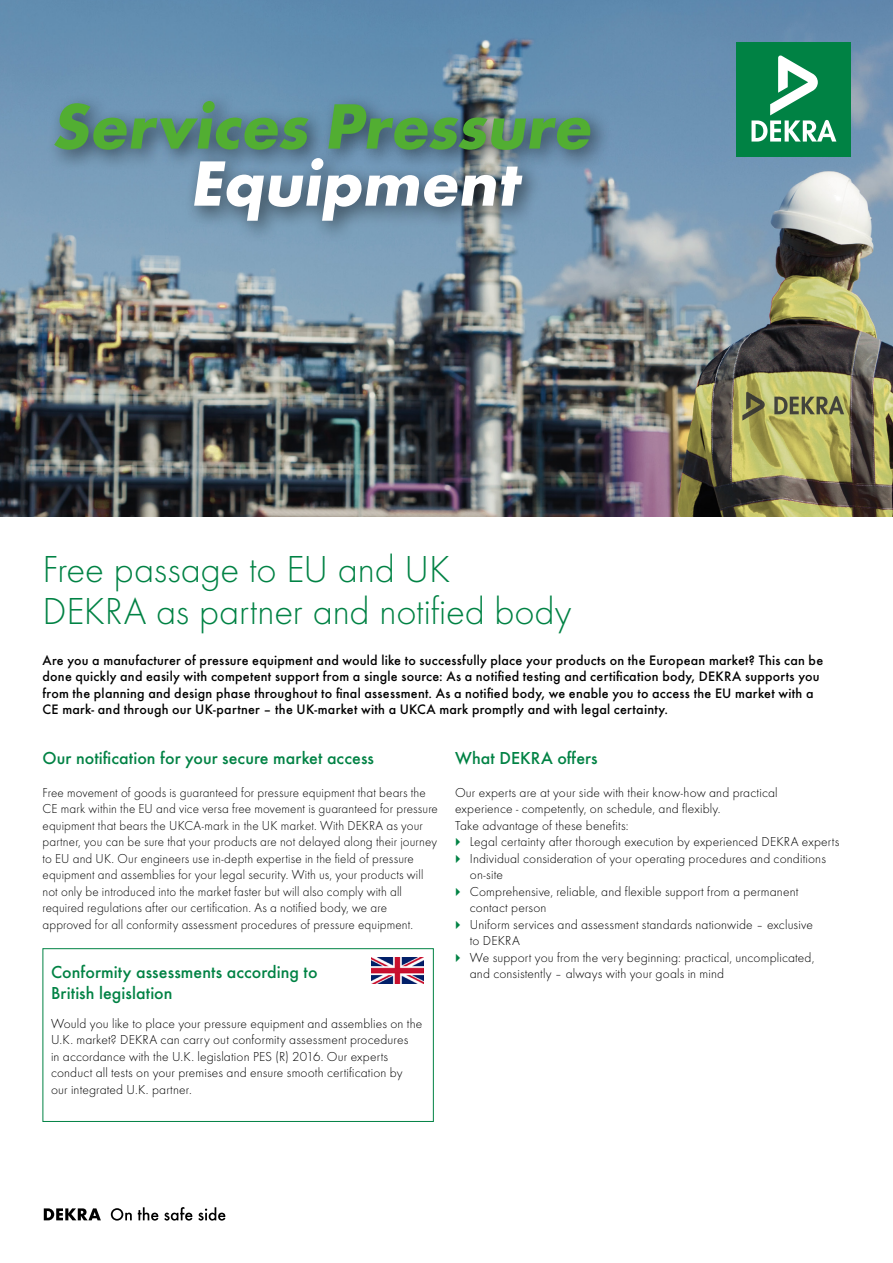
<style>
.page{position:relative;width:893px;height:1263px;background:#fff}
.page>*{position:absolute;margin:0;border:0;box-sizing:border-box;transform-origin:0 0}
.t1{font:700 66.3px "Futura";color:#52ae32}
.t2{font:700 66.3px "Futura";color:#fff}
.t3{font:300 39px/42px "Futura";letter-spacing:-.005em;color:#008244}
.t4{font:500 18px/21px "Futura";letter-spacing:.005em;color:#008244}
.t5{font:500 14.25px/16.5px "Futura";letter-spacing:.02em;color:#000}
.t6{font:300 13.5px/16.5px "Futura";letter-spacing:.01em;color:#000}
</style>
<div class="page">
<img style="left:0;top:0;width:893px;height:516px">
<div style="left:46px;top:91px;width:567px;height:81px;background:#000;opacity:.55"></div>
<div style="left:185px;top:148px;width:359px;height:95px;background:#000;opacity:.55"></div>
<div style="left:736px;top:43px;width:114px;height:114px;background:#008244"></div>
<svg style="left:751px;top:55px;width:85px;height:87px"></svg>
<svg style="left:44px;top:1207px;width:181px;height:13px"></svg>
<div style="left:43px;top:948px;width:391px;height:174px;border:1px solid #008244"></div>
<img style="left:371px;top:957px;width:52px;height:26px">
<h1 class="t1" style="left:51px;top:78px;width:553px">Services Pressure</h1>
<h1 class="t2" style="left:189px;top:135px;width:343px">Equipment</h1>
<h2 class="t3" style="left:43px;top:548px;width:530px">Free passage to EU and UK<br>DEKRA as partner and notified body</h2>
<p class="t5" style="left:43px;top:651px;width:782px">Are you a manufacturer of pressure equipment and would like to successfully place your products on the European market? This can be done quickly and easily with competent support from a single source: As a notified testing and certification body, DEKRA supports you from the planning and design phase throughout to final assessment. As a notified body, we enable you to access the EU market with a CE mark- and through our UK-partner – the UK-market with a UKCA mark promptly and with legal certainty.</p>
<h3 class="t4" style="left:43px;top:747px;width:333px">Our notification for your secure market access</h3>
<p class="t6" style="left:43px;top:784px;width:397px">Free movement of goods is guaranteed for pressure equipment that bears the CE mark within the EU and vice versa free movement is guaranteed for pressure equipment that bears the UKCA-mark in the UK market. With DEKRA as your partner, you can be sure that your products are not delayed along their journey to EU and UK. Our engineers use in-depth expertise in the field of pressure equipment and assemblies for your legal security. With us, your products will not only be introduced into the market faster but will also comply with all required regulations after our certification. As a notified body, we are approved for all conformity assessment procedures of pressure equipment.</p>
<h3 class="t4" style="left:51px;top:961px;width:268px">Conformity assessments according to<br>British legislation</h3>
<p class="t6" style="left:51px;top:1015px;width:373px">Would you like to place your pressure equipment and assemblies on the U.K. market? DEKRA can carry out conformity assessment procedures<br>in accordance with the U.K. legislation PES (R) 2016. Our experts conduct all tests on your premises and ensure smooth certification by our integrated U.K. partner.</p>
<h3 class="t4" style="left:455px;top:747px;width:144px">What DEKRA offers</h3>
<p class="t6" style="left:455px;top:784px;width:324px">Our experts are at your side with their know-how and practical experience - competently, on schedule, and flexibly.<br>Take advantage of these benefits:</p>
<p class="t6" style="left:470px;top:833px;width:371px">Legal certainty after thorough execution by experienced DEKRA experts Individual consideration of your operating procedures and conditions on-site<br>Comprehensive, reliable, and flexible support from a permanent contact person<br>Uniform services and assessment standards nationwide – exclusive<br>to DEKRA<br>We support you from the very beginning: practical, uncomplicated,<br>and consistently – always with your goals in mind</p>
</div>
